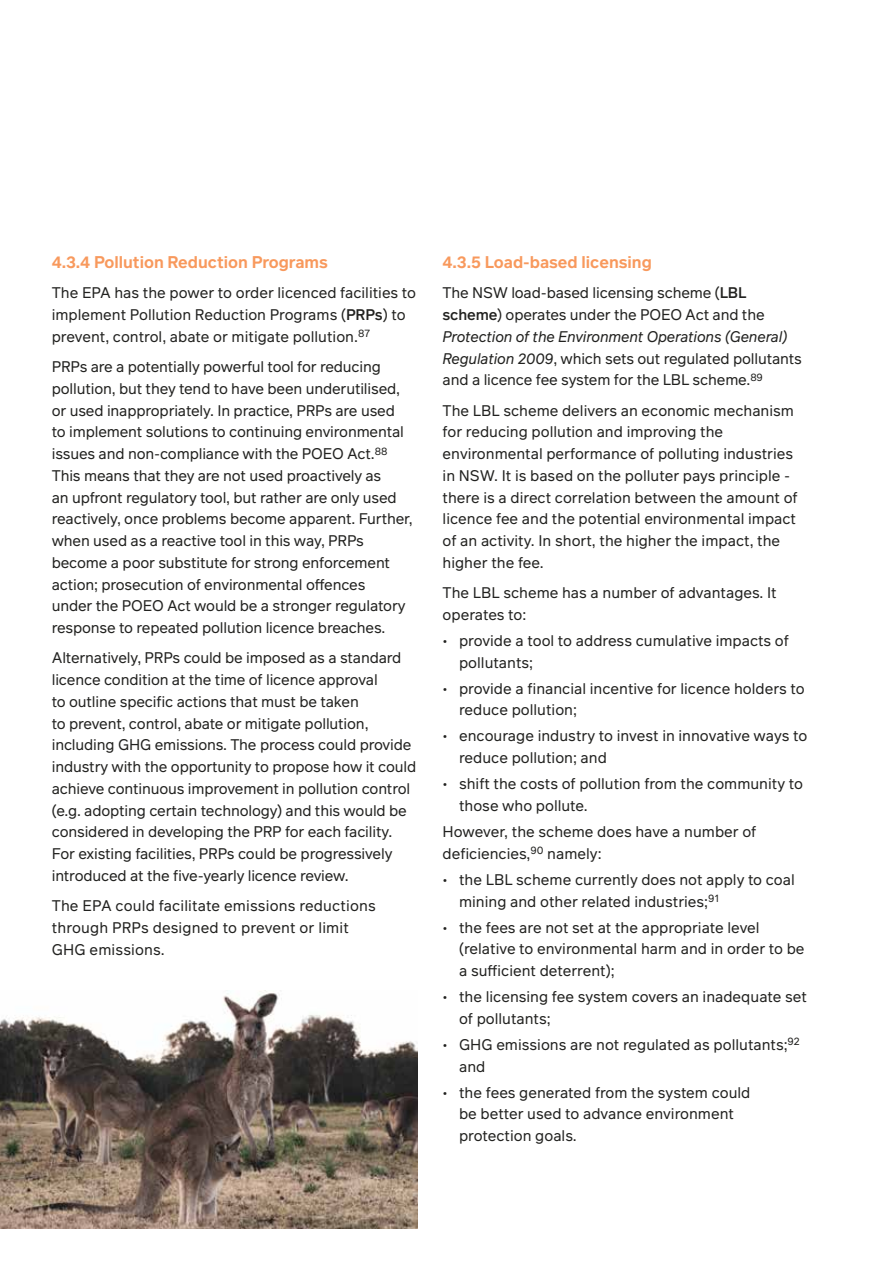
<style>
.page{position:relative;width:893px;height:1263px;background:#fff}
.page>*{position:absolute;margin:0;border:0;box-sizing:border-box;transform-origin:0 0}
.t1{font:600 16.5px "Infra";color:#f8995d}
.t2{font:15px/21.8px "Infra";letter-spacing:-.01em;color:#222220}
.t3{font:15px/21.8px "Infra";letter-spacing:.01em;color:#222220}
.s1{font-weight:500}
.s2{font-style:italic}
</style>
<div class="page">
<img style="left:0;top:991px;width:417px;height:238px">
<p class="t1" style="left:52px;top:250px;width:278px">4.3.4 Pollution Reduction Programs</p>
<p class="t2" style="left:52px;top:282px;width:366px">The EPA has the power to order licenced facilities to implement Pollution Reduction Programs (<span class="s1">PRPs</span>) to prevent, control, abate or mitigate pollution.<sup>87</sup></p>
<p class="t2" style="left:52px;top:356px;width:362px">PRPs are a potentially powerful tool for reducing pollution, but they tend to have been underutilised, or used inappropriately. In practice, PRPs are used<br>to implement solutions to continuing environmental issues and non-compliance with the POEO Act.<sup>88<br></sup>This means that they are not used proactively as<br>an upfront regulatory tool, but rather are only used reactively, once problems become apparent. Further, when used as a reactive tool in this way, PRPs become a poor substitute for strong enforcement action; prosecution of environmental offences<br>under the POEO Act would be a stronger regulatory response to repeated pollution licence breaches.</p>
<p class="t2" style="left:52px;top:647px;width:366px">Alternatively, PRPs could be imposed as a standard licence condition at the time of licence approval<br>to outline specific actions that must be taken<br>to prevent, control, abate or mitigate pollution, including GHG emissions. The process could provide industry with the opportunity to propose how it could achieve continuous improvement in pollution control (e.g. adopting certain technology) and this would be considered in developing the PRP for each facility.<br>For existing facilities, PRPs could be progressively introduced at the five-yearly licence review.</p>
<p class="t3" style="left:52px;top:895px;width:326px">The EPA could facilitate emissions reductions through PRPs designed to prevent or limit<br>GHG emissions.</p>
<p class="t1" style="left:443px;top:250px;width:211px">4.3.5 Load-based licensing</p>
<p class="t2" style="left:443px;top:282px;width:361px">The NSW load-based licensing scheme (<span class="s1">LBL scheme</span>) operates under the POEO Act and the <span class="s2">Protection of the Environment Operations (General)<br>Regulation 2009</span>, which sets out regulated pollutants and a licence fee system for the LBL scheme.<sup>89</sup></p>
<p class="t2" style="left:443px;top:399px;width:357px">The LBL scheme delivers an economic mechanism for reducing pollution and improving the environmental performance of polluting industries in NSW. It is based on the polluter pays principle - there is a direct correlation between the amount of licence fee and the potential environmental impact of an activity. In short, the higher the impact, the higher the fee.</p>
<p class="t2" style="left:443px;top:582px;width:336px">The LBL scheme has a number of advantages. It operates to:</p>
<p class="t2" style="left:459px;top:629px;width:331px;text-indent:-16px">• provide a tool to address cumulative impacts of pollutants;</p>
<p class="t2" style="left:459px;top:677px;width:347px;text-indent:-16px">• provide a financial incentive for licence holders to reduce pollution;</p>
<p class="t2" style="left:459px;top:725px;width:350px;text-indent:-16px">• encourage industry to invest in innovative ways to reduce pollution; and</p>
<p class="t2" style="left:459px;top:772px;width:345px;text-indent:-16px">• shift the costs of pollution from the community to those who pollute.</p>
<p class="t2" style="left:443px;top:820px;width:315px">However, the scheme does have a number of deficiencies,<sup>90</sup> namely:</p>
<p class="t2" style="left:459px;top:868px;width:337px;text-indent:-16px">• the LBL scheme currently does not apply to coal mining and other related industries;<sup>91</sup></p>
<p class="t2" style="left:459px;top:916px;width:347px;text-indent:-16px">• the fees are not set at the appropriate level (relative to environmental harm and in order to be a sufficient deterrent);</p>
<p class="t2" style="left:459px;top:985px;width:349px;text-indent:-16px">• the licensing fee system covers an inadequate set of pollutants;</p>
<p class="t2" style="left:459px;top:1033px;width:342px;text-indent:-16px">• GHG emissions are not regulated as pollutants;<sup>92 </sup>and</p>
<p class="t2" style="left:459px;top:1081px;width:293px;text-indent:-16px">• the fees generated from the system could be better used to advance environment protection goals.</p>
</div>
